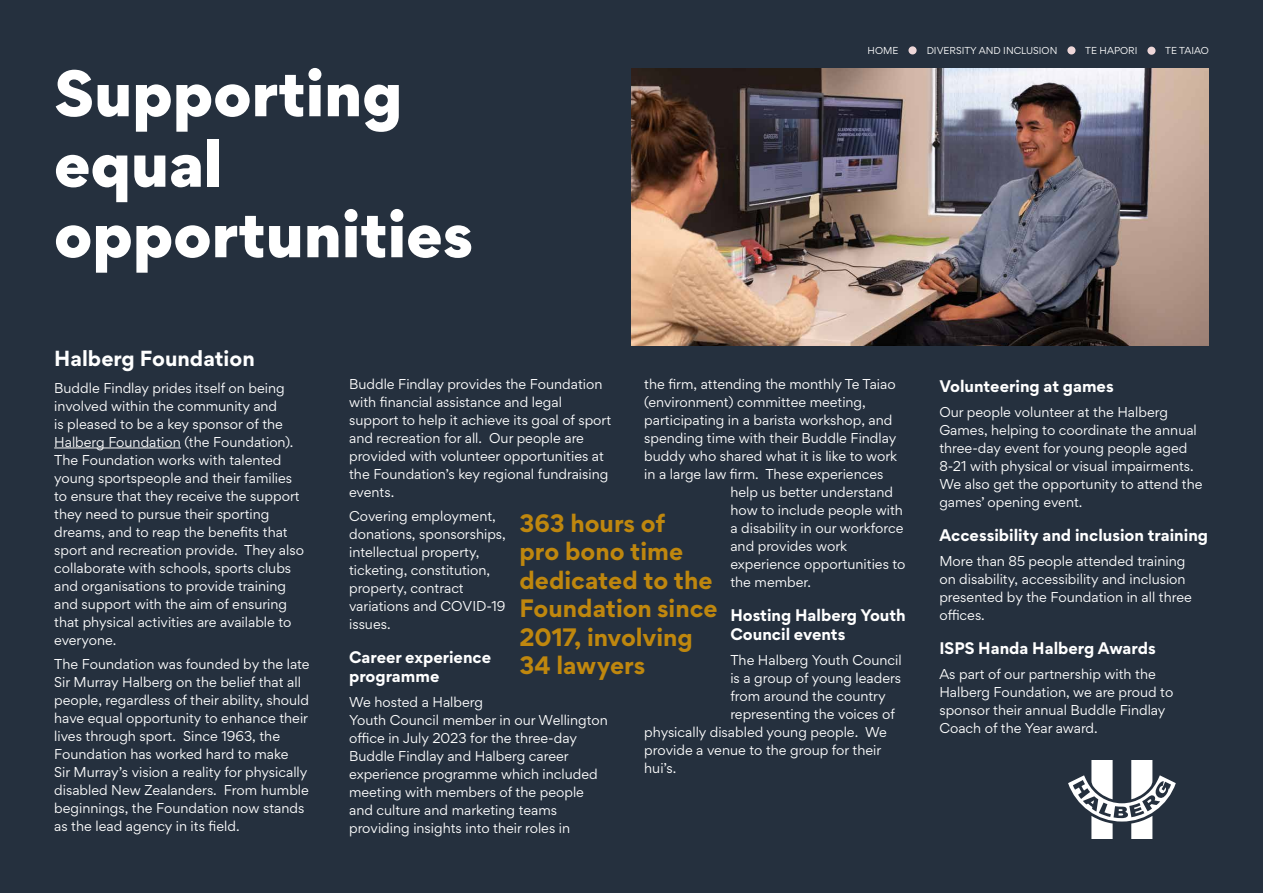
<style>
.page{position:relative;width:1263px;height:893px;background:#25303e}
.page>*{position:absolute;margin:0;border:0;box-sizing:border-box;transform-origin:0 0}
.t1{font:900 58.5px/70.5px "Gordita";color:#fff}
.t2{font:700 22.5px/28.5px "Gordita";color:#bf870e}
.t3{font:700 19.5px "Gordita";color:#fff}
.t4{font:700 15px/18.8px "Gordita";color:#fff}
.t5{font:12.75px/18px "Gordita";color:#fff}
.t6{font:9px "Gordita";color:#fff}
</style>
<div class="page">
<hr style="left:54px;top:448px;width:127px;height:1px;background:#fff">
<img style="left:631px;top:69px;width:578px;height:276px">
<svg style="left:1068px;top:760px;width:108px;height:79px"></svg>
<div style="left:908px;top:46px;width:9px;height:8px;background:#eed7d9;border-radius:50%"></div>
<div style="left:1067px;top:46px;width:8px;height:8px;background:#eed7d9;border-radius:50%"></div>
<div style="left:1147px;top:47px;width:8px;height:8px;background:#eed7d9;border-radius:50%"></div>
<h1 class="t1" style="left:54px;top:56px;width:421px">Supporting equal opportunities</h1>
<p class="t6" style="left:868px;top:44px;width:32px">HOME</p>
<p class="t6" style="left:927px;top:44px;width:132px">DIVERSITY AND INCLUSION</p>
<p class="t6" style="left:1085px;top:44px;width:54px">TE HAPORI</p>
<p class="t6" style="left:1165px;top:44px;width:45px">TE TAIAO</p>
<h3 class="t3" style="left:54px;top:343px;width:202px">Halberg Foundation</h3>
<p class="t5" style="left:54px;top:378px;width:251px">Buddle Findlay prides itself on being involved within the community and<br>is pleased to be a key sponsor of the Halberg Foundation (the Foundation).<br>The Foundation works with talented young sportspeople and their families to ensure that they receive the support they need to pursue their sporting dreams, and to reap the benefits that sport and recreation provide. They also collaborate with schools, sports clubs and organisations to provide training and support with the aim of ensuring that physical activities are available to everyone.</p>
<p class="t5" style="left:54px;top:655px;width:257px">The Foundation was founded by the late Sir Murray Halberg on the belief that all people, regardless of their ability, should have equal opportunity to enhance their lives through sport. Since 1963, the Foundation has worked hard to make<br>Sir Murray’s vision a reality for physically disabled New Zealanders. From humble beginnings, the Foundation now stands as the lead agency in its field.</p>
<p class="t5" style="left:349px;top:375px;width:264px">Buddle Findlay provides the Foundation with financial assistance and legal support to help it achieve its goal of sport and recreation for all. Our people are provided with volunteer opportunities at the Foundation’s key regional fundraising events.</p>
<p class="t5" style="left:349px;top:507px;width:158px">Covering employment, donations, sponsorships, intellectual property, ticketing, constitution, property, contract variations and COVID-19 issues.</p>
<p class="t4" style="left:349px;top:647px;width:144px">Career experience programme</p>
<p class="t5" style="left:349px;top:693px;width:260px">We hosted a Halberg<br>Youth Council member in our Wellington office in July 2023 for the three-day Buddle Findlay and Halberg career experience programme which included meeting with members of the people and culture and marketing teams providing insights into their roles in</p>
<p class="t5" style="left:644px;top:375px;width:253px">the firm, attending the monthly Te Taiao</p>
<p class="t5" style="left:644px;top:393px;width:223px">(environment) committee meeting,</p>
<p class="t5" style="left:644px;top:411px;width:250px">participating in a barista workshop, and</p>
<p class="t5" style="left:644px;top:429px;width:254px">spending time with their Buddle Findlay</p>
<p class="t5" style="left:644px;top:447px;width:254px">buddy who shared what it is like to work</p>
<p class="t5" style="left:644px;top:465px;width:241px">in a large law firm. These experiences</p>
<p class="t5" style="left:730px;top:483px;width:164px">help us better understand</p>
<p class="t5" style="left:730px;top:501px;width:174px">how to include people with</p>
<p class="t5" style="left:730px;top:519px;width:175px">a disability in our workforce</p>
<p class="t5" style="left:730px;top:537px;width:118px">and provides work</p>
<p class="t5" style="left:730px;top:555px;width:177px">experience opportunities to</p>
<p class="t5" style="left:730px;top:573px;width:82px">the member.</p>
<p class="t4" style="left:730px;top:605px;width:177px">Hosting Halberg Youth<br>Council events</p>
<p class="t5" style="left:730px;top:651px;width:173px">The Halberg Youth Council</p>
<p class="t5" style="left:730px;top:669px;width:172px">is a group of young leaders</p>
<p class="t5" style="left:730px;top:687px;width:157px">from around the country</p>
<p class="t5" style="left:730px;top:705px;width:166px">representing the voices of</p>
<p class="t5" style="left:644px;top:723px;width:244px">physically disabled young people. We</p>
<p class="t5" style="left:644px;top:741px;width:239px">provide a venue to the group for their</p>
<p class="t5" style="left:644px;top:759px;width:34px">hui’s.</p>
<h2 class="t2" style="left:519px;top:508px;width:200px">363 hours of<br>pro bono time dedicated to the<br>Foundation since<br>2017, involving<br>34 lawyers</h2>
<p class="t4" style="left:939px;top:376px;width:176px">Volunteering at games</p>
<p class="t5" style="left:939px;top:403px;width:265px">Our people volunteer at the Halberg Games, helping to coordinate the annual three-day event for young people aged 8-21 with physical or visual impairments.<br>We also get the opportunity to attend the games’ opening event.</p>
<p class="t4" style="left:939px;top:525px;width:270px">Accessibility and inclusion training</p>
<p class="t5" style="left:939px;top:552px;width:254px">More than 85 people attended training on disability, accessibility and inclusion presented by the Foundation in all three offices.</p>
<p class="t4" style="left:939px;top:638px;width:218px">ISPS Handa Halberg Awards</p>
<p class="t5" style="left:939px;top:665px;width:235px">As part of our partnership with the<br>Halberg Foundation, we are proud to sponsor their annual Buddle Findlay<br>Coach of the Year award.</p>
</div>
